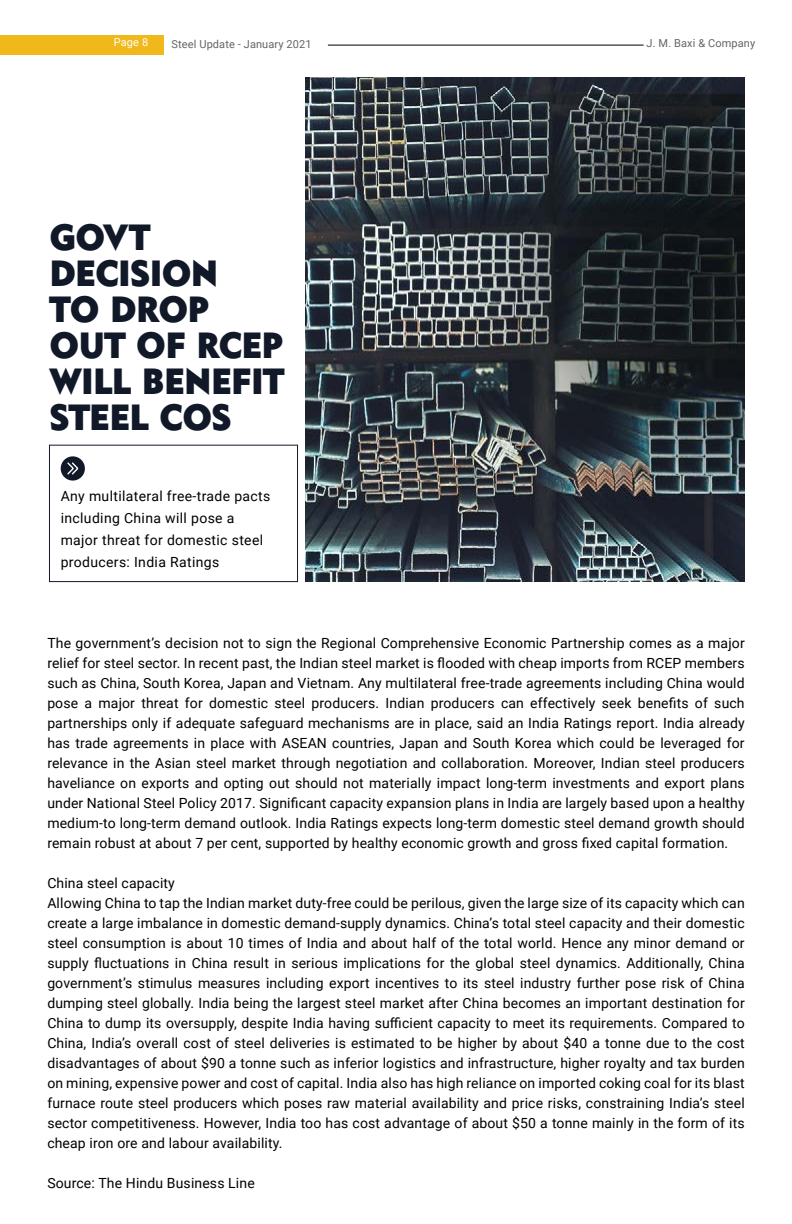
<style>
.page{position:relative;width:792px;height:1224px;background:#fff}
.page>*{position:absolute;margin:0;border:0;box-sizing:border-box;transform-origin:0 0}
.t1{font:700 36px/36px "Nivea";letter-spacing:-.02em;color:#111928}
.t2{font:14px/20px "Roboto";letter-spacing:.01em;color:#000}
.t3{font:11px "Roboto";letter-spacing:.01em;color:#636466}
.t4{font:11px "Roboto";color:#fff}
</style>
<div class="page">
<div style="left:0;top:36px;width:163px;height:19px;background:#f1b81b"></div>
<hr style="left:328px;top:45px;width:316px;height:1px;background:#000">
<img style="left:305px;top:77px;width:440px;height:505px">
<div style="left:49px;top:445px;width:249px;height:137px;border:1px solid #111928"></div>
<div style="left:61px;top:456px;width:24px;height:25px;background:#111928;border-radius:50%"></div>
<svg style="left:67px;top:462px;width:11px;height:13px"></svg>
<p class="t4" style="left:114px;top:34px;width:36px">Page 8</p>
<p class="t3" style="left:172px;top:36px;width:142px">Steel Update - January 2021</p>
<p class="t3" style="left:647px;top:35px;width:110px">J. M. Baxi &amp; Company</p>
<h1 class="t1" style="left:49px;top:218px;width:236px">GOVT<br>DECISION<br>TO DROP<br>OUT OF RCEP<br>WILL BENEFIT<br>STEEL COS</h1>
<p class="t2" style="left:61px;top:484px;width:211px;line-height:22px">Any multilateral free-trade pacts including China will pose a major threat for domestic steel producers: India Ratings</p>
<p class="t2" style="left:47px;top:633px;width:699px;text-align:justify">The government’s decision not to sign the Regional Comprehensive Economic Partnership comes as a major relief for steel sector. In recent past, the Indian steel market is flooded with cheap imports from RCEP members such as China, South Korea, Japan and Vietnam. Any multilateral free-trade agreements including China would pose a major threat for domestic steel producers. Indian producers can effectively seek benefits of such partnerships only if adequate safeguard mechanisms are in place, said an India Ratings report. India already has trade agreements in place with ASEAN countries, Japan and South Korea which could be leveraged for relevance in the Asian steel market through negotiation and collaboration. Moreover, Indian steel producers haveliance on exports and opting out should not materially impact long-term investments and export plans under National Steel Policy 2017. Significant capacity expansion plans in India are largely based upon a healthy medium-to long-term demand outlook. India Ratings expects long-term domestic steel demand growth should remain robust at about 7 per cent, supported by healthy economic growth and gross fixed capital formation.</p>
<p class="t2" style="left:47px;top:873px;width:699px">China steel capacity<br>Allowing China to tap the Indian market duty-free could be perilous, given the large size of its capacity which can create a large imbalance in domestic demand-supply dynamics. China’s total steel capacity and their domestic steel consumption is about 10 times of India and about half of the total world. Hence any minor demand or supply fluctuations in China result in serious implications for the global steel dynamics. Additionally, China government’s stimulus measures including export incentives to its steel industry further pose risk of China dumping steel globally. India being the largest steel market after China becomes an important destination for China to dump its oversupply, despite India having sufficient capacity to meet its requirements. Compared to China, India’s overall cost of steel deliveries is estimated to be higher by about $40 a tonne due to the cost disadvantages of about $90 a tonne such as inferior logistics and infrastructure, higher royalty and tax burden on mining, expensive power and cost of capital. India also has high reliance on imported coking coal for its blast furnace route steel producers which poses raw material availability and price risks, constraining India’s steel sector competitiveness. However, India too has cost advantage of about $50 a tonne mainly in the form of its cheap iron ore and labour availability.</p>
<p class="t2" style="left:47px;top:1173px;width:209px">Source: The Hindu Business Line</p>
</div>
